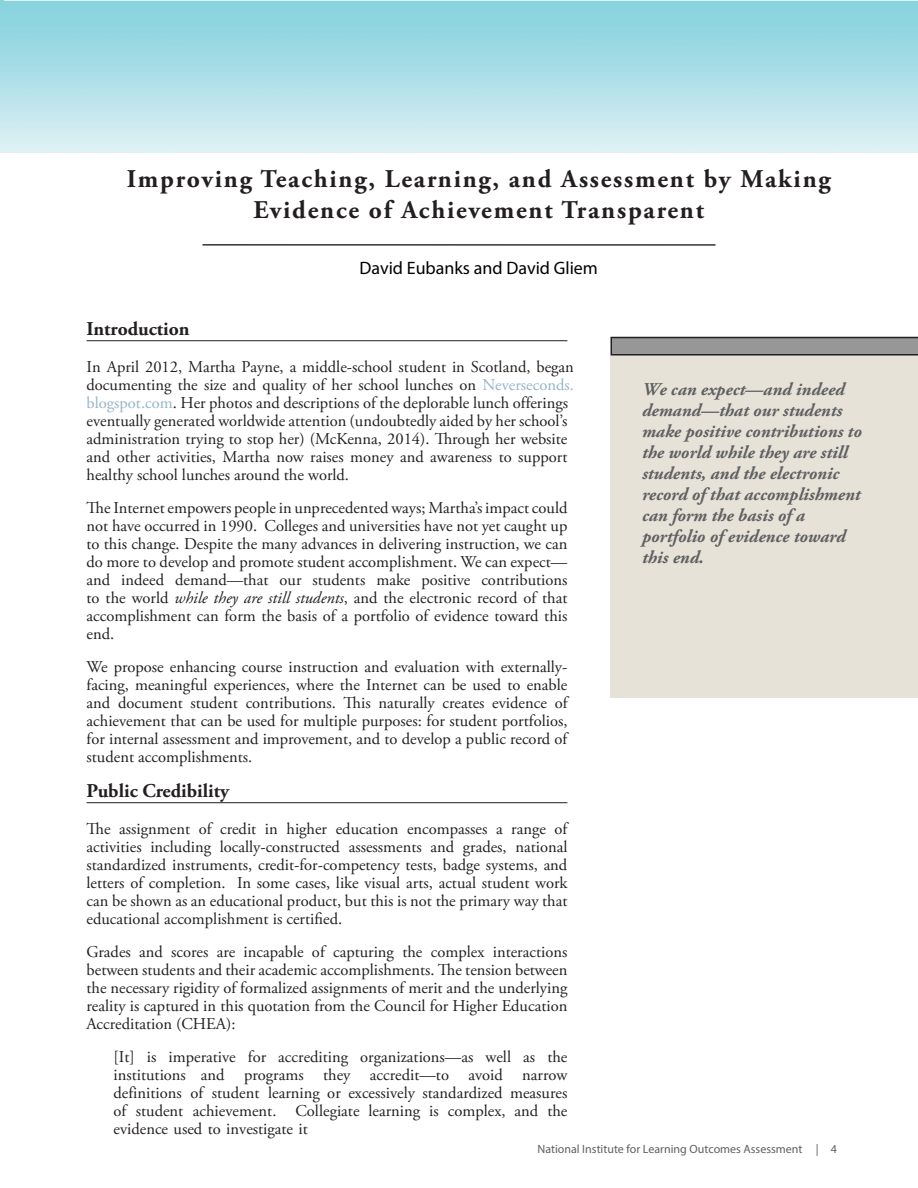
<style>
.page{position:relative;width:918px;height:1188px;background:#fff}
.page>*{position:absolute;margin:0;border:0;box-sizing:border-box;transform-origin:0 0}
.main_subhead_2{font:700 25.5px/30.6px "Adobe Garamond Pro";letter-spacing:.07em;color:#231f20;text-align:center}
.Paragraph_Heading{font:700 19.5px "Adobe Garamond Pro";color:#231f20}
.quote{font:italic 700 18px/21px "Adobe Garamond Pro";color:#5f6062}
.t1{font:18px "Myriad Pro";color:#000}
.Paragraph{font:16.5px/18px "Adobe Garamond Pro";color:#231f20;text-align:justify}
.t2{font:12px "Myriad Pro";color:#5f6062}
.s1{color:#95b4ca}
.s2{font-style:italic}
</style>
<div class="page">
<hr style="left:202px;top:244px;width:514px;height:2px;background:#333">
<hr style="left:87px;top:340px;width:480px;height:1px;background:#231f20">
<hr style="left:87px;top:802px;width:480px;height:1px;background:#231f20">
<div style="left:610px;top:355px;width:308px;height:343px;background:#e6e2d7"></div>
<svg style="left:610px;top:337px;width:308px;height:19px;background:#878787"></svg>
<p class="main_subhead_2" style="left:127px;top:164px;width:705px">Improving Teaching, Learning, and Assessment by Making<br>Evidence of Achievement Transparent</p>
<p class="t1" style="left:360px;top:257px;width:240px">David Eubanks and David Gliem</p>
<p class="Paragraph_Heading" style="left:87px;top:317px;width:105px">Introduction</p>
<p class="Paragraph" style="left:87px;top:358px;width:489px;text-align:left">In April 2012, Martha Payne, a middle-school student in Scotland, began documenting the size and quality of her school lunches on <span class="s1">Neverseconds. blogspot.com</span>. Her photos and descriptions of the deplorable lunch offerings eventually generated worldwide attention (undoubtedly aided by her school’s administration trying to stop her) (McKenna, 2014). Through her website and other activities, Martha now raises money and awareness to support healthy school lunches around the world.</p>
<p class="Paragraph" style="left:87px;top:499px;width:482px">The Internet empowers people in unprecedented ways; Martha’s impact could not have occurred in 1990. Colleges and universities have not yet caught up to this change. Despite the many advances in delivering instruction, we can do more to develop and promote student accomplishment. We can expect— and indeed demand—that our students make positive contributions to the world <span class="s2">while they are still students</span>, and the electronic record of that accomplishment can form the basis of a portfolio of evidence toward this end.</p>
<p class="Paragraph" style="left:87px;top:658px;width:482px">We propose enhancing course instruction and evaluation with externally&shy;facing, meaningful experiences, where the Internet can be used to enable and document student contributions. This naturally creates evidence of achievement that can be used for multiple purposes: for student portfolios, for internal assessment and improvement, and to develop a public record of student accomplishments.</p>
<p class="Paragraph_Heading" style="left:87px;top:779px;width:144px">Public Credibility</p>
<p class="Paragraph" style="left:87px;top:820px;width:482px">The assignment of credit in higher education encompasses a range of activities including locally-constructed assessments and grades, national standardized instruments, credit-for-competency tests, badge systems, and letters of completion. In some cases, like visual arts, actual student work can be shown as an educational product, but this is not the primary way that educational accomplishment is certified.</p>
<p class="Paragraph" style="left:87px;top:943px;width:482px">Grades and scores are incapable of capturing the complex interactions between students and their academic accomplishments. The tension between the necessary rigidity of formalized assignments of merit and the underlying reality is captured in this quotation from the Council for Higher Education Accreditation (CHEA):</p>
<p class="Paragraph" style="left:114px;top:1048px;width:455px">[It] is imperative for accrediting organizations—as well as the institutions and programs they accredit—to avoid narrow definitions of student learning or excessively standardized measures of student achievement. Collegiate learning is complex, and the evidence used to investigate it</p>
<p class="quote" style="left:642px;top:379px;width:221px">We can expect—and indeed demand—that our students make positive contributions to the world while they are still students, and the electronic record of that accomplishment can form the basis of a portfolio of evidence toward this end.</p>
<p class="t2" style="left:537px;top:1141px;width:301px">National Institute for Learning Outcomes Assessment | 4</p>
</div>
